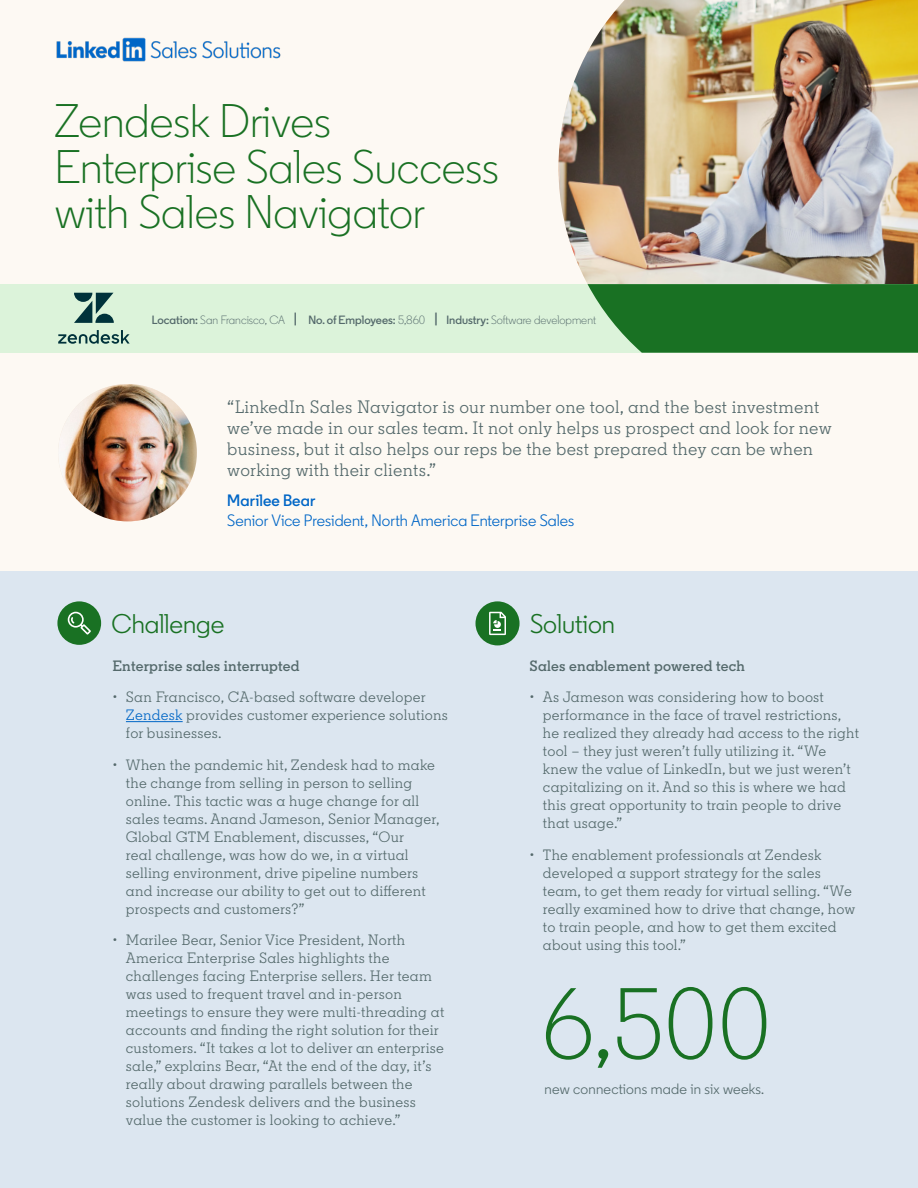
<style>
.page{position:relative;width:918px;height:1188px;background:#fdf9f3}
.page>*{position:absolute;margin:0;border:0;box-sizing:border-box;transform-origin:0 0}
.t1{font:300 100.5px "Community";color:#197123}
.t2{font:300 47.1px/45.5px "Community";color:#197123}
.t3{font:27px "Community";color:#197123}
.t4{font:18px/21px "Community Slab";letter-spacing:.015em;color:#54696b}
.t5{font:16.5px "Community";color:#0066c6}
.t6{font:600 16.5px "Community";letter-spacing:.005em;color:#0066c6}
.t7{font:15px/18px "Community Slab";letter-spacing:.015em;color:#54696b}
.t8{font:600 15px "Community Slab";letter-spacing:.015em;color:#54696b}
.t9{font:15px "Community";letter-spacing:.015em;color:#54696b}
.t10{font:300 12px "Community";color:#54696b}
.s1{font-weight:600}
.s2{font-weight:600;font-size:15px}
.s3{color:#0066c6}
</style>
<div class="page">
<img style="left:558px;top:0;width:360px;height:284px">
<div style="left:0;top:284px;width:918px;height:69px;background:#dcf3da"></div>
<div style="left:0;top:572px;width:918px;height:616px;background:#dce6f0"></div>
<svg style="left:588px;top:284px;width:330px;height:69px;background:#297b32"></svg>
<div style="left:57px;top:601px;width:44px;height:44px;background:#197123;border-radius:50%"></div>
<svg style="left:68px;top:612px;width:23px;height:23px"></svg>
<div style="left:476px;top:601px;width:44px;height:44px;background:#197123;border-radius:50%"></div>
<svg style="left:489px;top:612px;width:17px;height:23px"></svg>
<hr style="left:126px;top:721px;width:57px;height:1px;background:#0066c6">
<img style="left:64px;top:384px;width:133px;height:137px">
<img style="left:56px;top:37px;width:225px;height:25px">
<svg style="left:74px;top:293px;width:40px;height:30px"></svg>
<svg style="left:58px;top:330px;width:72px;height:14px"></svg>
<h2 class="t2" style="left:55px;top:99px;width:445px">Zendesk Drives<br>Enterprise Sales Success with Sales Navigator</h2>
<p class="t10" style="left:152px;top:313px;width:446px"><span class="s1">Location:</span> San Francisco, CA <span class="s2">|</span> <span class="s1">No. of Employees:</span> 5,860 <span class="s2">|</span> <span class="s1">Industry:</span> Software development</p>
<p class="t4" style="left:227px;top:396px;width:606px">“LinkedIn Sales Navigator is our number one tool, and the best investment we’ve made in our sales team. It not only helps us prospect and look for new business, but it also helps our reps be the best prepared they can be when working with their clients.”</p>
<p class="t6" style="left:227px;top:490px;width:90px">Marilee Bear</p>
<p class="t5" style="left:227px;top:510px;width:348px">Senior Vice President, North America Enterprise Sales</p>
<h3 class="t3" style="left:112px;top:607px;width:114px">Challenge</h3>
<h3 class="t3" style="left:530px;top:607px;width:87px">Solution</h3>
<p class="t8" style="left:112px;top:656px;width:189px">Enterprise sales interrupted</p>
<p class="t7" style="left:126px;top:688px;width:324px;text-indent:-14px">• San Francisco, CA-based software developer<br><span class="s3">Zendesk</span> provides customer experience solutions for businesses.</p>
<p class="t7" style="left:126px;top:755px;width:315px;text-indent:-14px">• When the pandemic hit, Zendesk had to make the change from selling in person to selling online. This tactic was a huge change for all sales teams. Anand Jameson, Senior Manager, Global GTM Enablement, discusses, “Our<br>real challenge, was how do we, in a virtual selling environment, drive pipeline numbers and increase our ability to get out to different prospects and customers?”</p>
<p class="t7" style="left:126px;top:931px;width:320px;text-indent:-14px">• Marilee Bear, Senior Vice President, North America Enterprise Sales highlights the challenges facing Enterprise sellers. Her team was used to frequent travel and in-person meetings to ensure they were multi-threading at accounts and finding the right solution for their customers. “It takes a lot to deliver an enterprise sale,” explains Bear, “At the end of the day, it’s really about drawing parallels between the solutions Zendesk delivers and the business value the customer is looking to achieve.”</p>
<p class="t8" style="left:529px;top:656px;width:217px">Sales enablement powered tech</p>
<p class="t7" style="left:543px;top:688px;width:318px;text-indent:-14px">• As Jameson was considering how to boost performance in the face of travel restrictions, he realized they already had access to the right tool – they just weren’t fully utilizing it. “We knew the value of LinkedIn, but we just weren’t capitalizing on it. And so this is where we had this great opportunity to train people to drive that usage.”</p>
<p class="t7" style="left:543px;top:845px;width:314px;text-indent:-14px">• The enablement professionals at Zendesk developed a support strategy for the sales team, to get them ready for virtual selling. “We really examined how to drive that change, how to train people, and how to get them excited about using this tool.”</p>
<h1 class="t1" style="left:542px;top:963px;width:231px">6,500</h1>
<p class="t9" style="left:545px;top:1079px;width:221px">new connections made in six weeks.</p>
</div>
